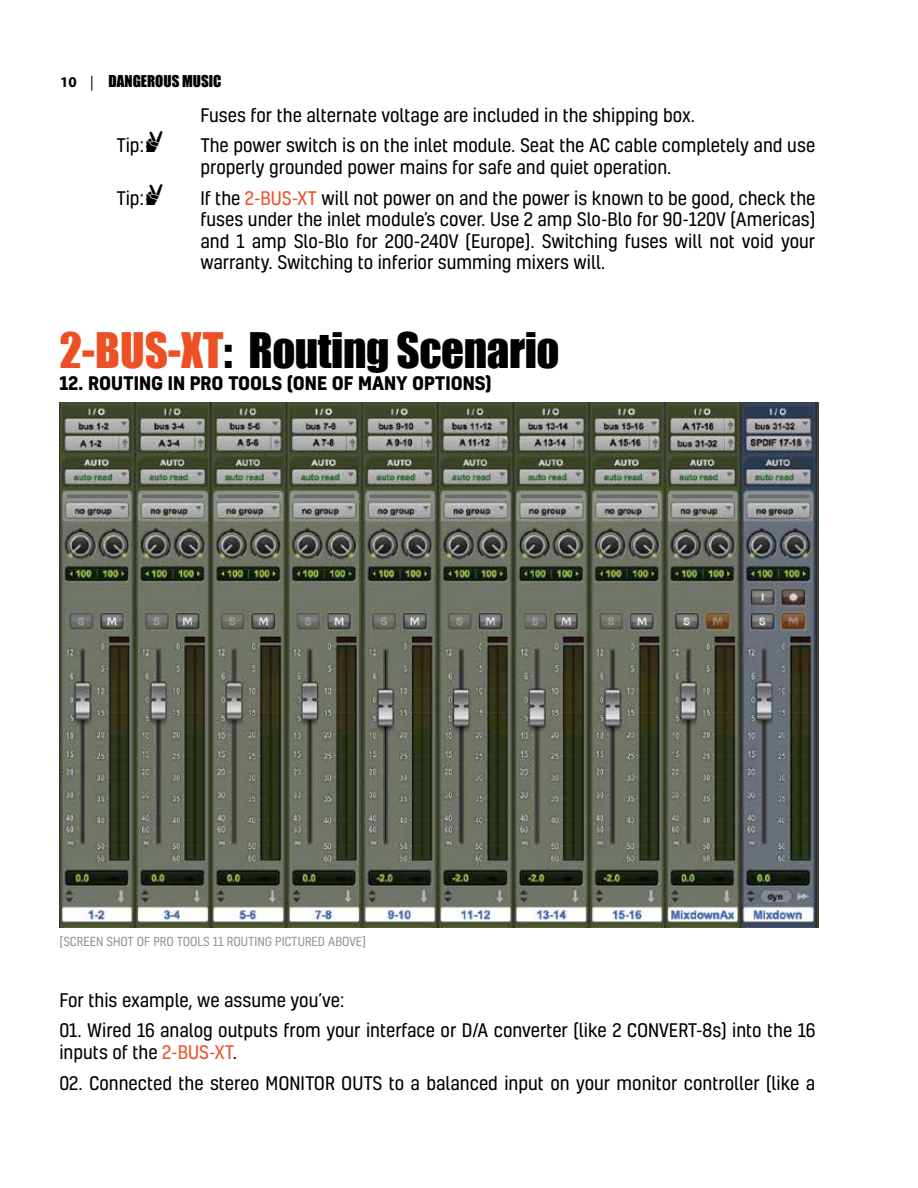
<style>
.page{position:relative;width:918px;height:1188px;background:#fff}
.page>*{position:absolute;margin:0;border:0;box-sizing:border-box;transform-origin:0 0}
.t1{font:45px "Impact";letter-spacing:-.01em;color:#000}
.t2{font:18px/21.6px "Kelson";color:#000}
.t3{font:700 18px "Kelson";color:#000}
.t4{font:15px "Impact";color:#000}
.t5{font:12px "Kelson";color:#939598}
.s1{font-family:"Myriad Pro";font-weight:700}
.s2{font-family:"Myriad Pro"}
.s3{font-family:"Monotype Sorts";font-size:36px}
.s4{color:#ee5025}
</style>
<div class="page">
<img style="left:59px;top:403px;width:760px;height:525px">
<p class="t4" style="left:60px;top:69px;width:163px"><span class="s1">10</span> <span class="s2">|</span> DANGEROUS MUSIC</p>
<p class="t2" style="left:116px;top:99px;width:700px;line-height:30.6px;text-indent:84px">Fuses for the alternate voltage are included in the shipping box.<br>Tip:<span class="s3">,</span> The power switch is on the inlet module. Seat the AC cable completely and use</p>
<p class="t2" style="left:116px;top:152px;width:701px;line-height:30.6px;text-indent:84px">properly grounded power mains for safe and quiet operation.<br>Tip:<span class="s3">,</span> If the <span class="s4">2-BUS-XT</span> will not power on and the power is known to be good, check the</p>
<p class="t2" style="left:200px;top:208px;width:617px;text-align:justify">fuses under the inlet module’s cover. Use 2 amp Slo-Blo for 90-120V (Americas) and 1 amp Slo-Blo for 200-240V (Europe). Switching fuses will not void your warranty. Switching to inferior summing mixers will.</p>
<h1 class="t1" style="left:59px;top:315px;width:502px"><span class="s4">2-BUS-XT</span>: Routing Scenario</h1>
<p class="t3" style="left:59px;top:370px;width:434px">12. ROUTING IN PRO TOOLS (ONE OF MANY OPTIONS)</p>
<p class="t5" style="left:59px;top:933px;width:308px">[SCREEN SHOT OF PRO TOOLS 11 ROUTING PICTURED ABOVE]</p>
<p class="t2" style="left:59px;top:989px;width:286px">For this example, we assume you’ve:</p>
<p class="t2" style="left:59px;top:1019px;width:757px">01. Wired 16 analog outputs from your interface or D/A converter (like 2 CONVERT-8s) into the 16 inputs of the <span class="s4">2-BUS-XT</span>.</p>
<p class="t2" style="left:59px;top:1072px;width:757px">02. Connected the stereo MONITOR OUTS to a balanced input on your monitor controller (like a</p>
</div>
